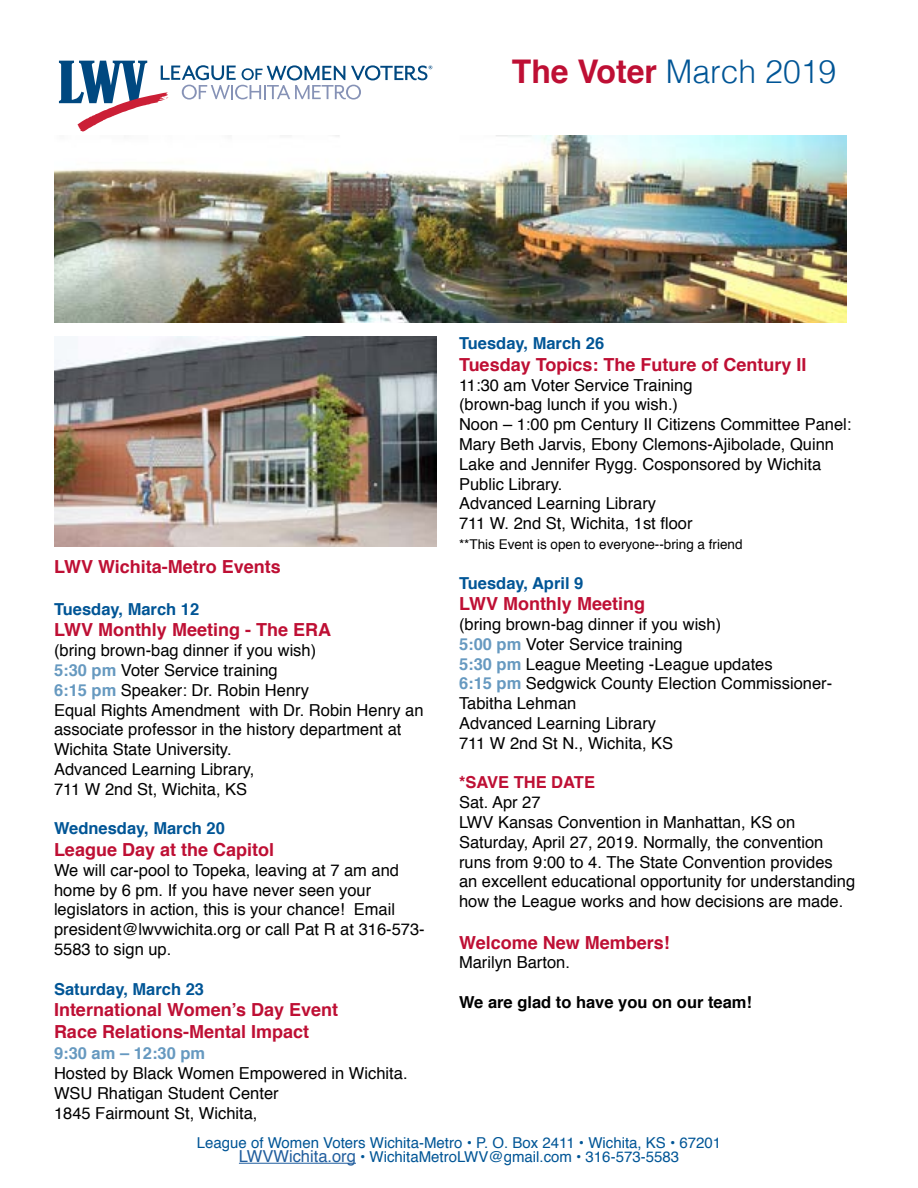
<style>
.page{position:relative;width:918px;height:1188px;background:#fff}
.page>*{position:absolute;margin:0;border:0;box-sizing:border-box;transform-origin:0 0}
.t1{font:300 32.55px "Helvetica";color:#005596}
.t2{font:700 18px/21.6px "Helvetica";color:#be0f34}
.t3{font:16.5px/19.8px "Helvetica";color:#000}
.t4{font:700 16.5px "Helvetica";color:#005596}
.t5{font:700 16.5px "Helvetica";color:#000}
.t6{font:700 16.5px "Helvetica";color:#6699c0}
.t7{font:700 16.5px "Helvetica";color:#be0f34}
.t8{font:15px/13.5px "Helvetica";color:#005596;text-align:center}
.t9{font:13.5px "Helvetica";color:#000}
.s1{font-weight:700;color:#be0f34}
.s2{font-weight:700;color:#6699c0}
.s3{font-size:16.5px;color:#215e9e}
</style>
<div class="page">
<svg style="left:59px;top:61px;width:373px;height:71px"></svg>
<hr style="left:239px;top:1163px;width:117px;height:1px;background:#215e9e">
<img style="left:54px;top:337px;width:383px;height:209px">
<img style="left:54px;top:135px;width:792px;height:187px">
<h1 class="t1" style="left:512px;top:44px;width:326px"><span class="s1">The Voter</span> March 2019</h1>
<p class="t2" style="left:54px;top:557px;width:228px">LWV Wichita-Metro Events</p>
<p class="t4" style="left:54px;top:596px;width:147px">Tuesday, March 12</p>
<p class="t2" style="left:54px;top:620px;width:279px">LWV Monthly Meeting - The ERA</p>
<p class="t3" style="left:54px;top:641px;width:371px">(bring brown-bag dinner if you wish)<br><span class="s2">5:30 pm</span> Voter Service training<br><span class="s2">6:15 pm</span> Speaker: Dr. Robin Henry<br>Equal Rights Amendment with Dr. Robin Henry an associate professor in the history department at Wichita State University.<br>Advanced Learning Library,<br>711 W 2nd St, Wichita, KS</p>
<p class="t4" style="left:54px;top:815px;width:172px">Wednesday, March 20</p>
<p class="t2" style="left:54px;top:839px;width:222px">League Day at the Capitol</p>
<p class="t3" style="left:54px;top:861px;width:372px">We will car-pool to Topeka, leaving at 7 am and home by 6 pm. If you have never seen your legislators in action, this is your chance! Email president@lwvwichita.org or call Pat R at 316-573- 5583 to sign up.</p>
<p class="t4" style="left:54px;top:976px;width:152px">Saturday, March 23</p>
<p class="t2" style="left:54px;top:999px;width:286px">International Women’s Day Event<br>Race Relations-Mental Impact</p>
<p class="t6" style="left:54px;top:1040px;width:153px">9:30 am – 12:30 pm</p>
<p class="t3" style="left:54px;top:1064px;width:355px">Hosted by Black Women Empowered in Wichita.<br>WSU Rhatigan Student Center<br>1845 Fairmount St, Wichita,</p>
<p class="t4" style="left:459px;top:330px;width:147px">Tuesday, March 26</p>
<p class="t2" style="left:459px;top:354px;width:349px">Tuesday Topics: The Future of Century II</p>
<p class="t3" style="left:459px;top:375px;width:394px">11:30 am Voter Service Training<br>(brown-bag lunch if you wish.)<br>Noon – 1:00 pm Century II Citizens Committee Panel:<br>Mary Beth Jarvis, Ebony Clemons-Ajibolade, Quinn Lake and Jennifer Rygg. Cosponsored by Wichita Public Library.<br>Advanced Learning Library<br>711 W. 2nd St, Wichita, 1st floor</p>
<p class="t9" style="left:459px;top:534px;width:285px">**This Event is open to everyone--bring a friend</p>
<p class="t4" style="left:459px;top:569px;width:126px">Tuesday, April 9</p>
<p class="t2" style="left:459px;top:593px;width:188px">LWV Monthly Meeting</p>
<p class="t3" style="left:459px;top:615px;width:375px">(bring brown-bag dinner if you wish)<br><span class="s2">5:00 pm</span> Voter Service training<br><span class="s2">5:30 pm</span> League Meeting -League updates<br><span class="s2">6:15 pm</span> Sedgwick County Election Commissioner-<br>Tabitha Lehman<br>Advanced Learning Library<br>711 W 2nd St N., Wichita, KS</p>
<p class="t7" style="left:459px;top:769px;width:138px">*SAVE THE DATE</p>
<p class="t3" style="left:459px;top:793px;width:398px">Sat. Apr 27<br>LWV Kansas Convention in Manhattan, KS on Saturday, April 27, 2019. Normally, the convention runs from 9:00 to 4. The State Convention provides an excellent educational opportunity for understanding how the League works and how decisions are made.</p>
<p class="t2" style="left:459px;top:932px;width:212px">Welcome New Members!</p>
<p class="t3" style="left:459px;top:953px;width:112px">Marilyn Barton.</p>
<p class="t5" style="left:459px;top:989px;width:295px">We are glad to have you on our team!</p>
<p class="t8" style="left:197px;top:1137px;width:526px">League of Women Voters Wichita-Metro • P. O. Box 2411 • Wichita, KS • 67201<br><span class="s3">LWVWichita.org</span> • WichitaMetroLWV@gmail.com • 316-573-5583</p>
</div>
